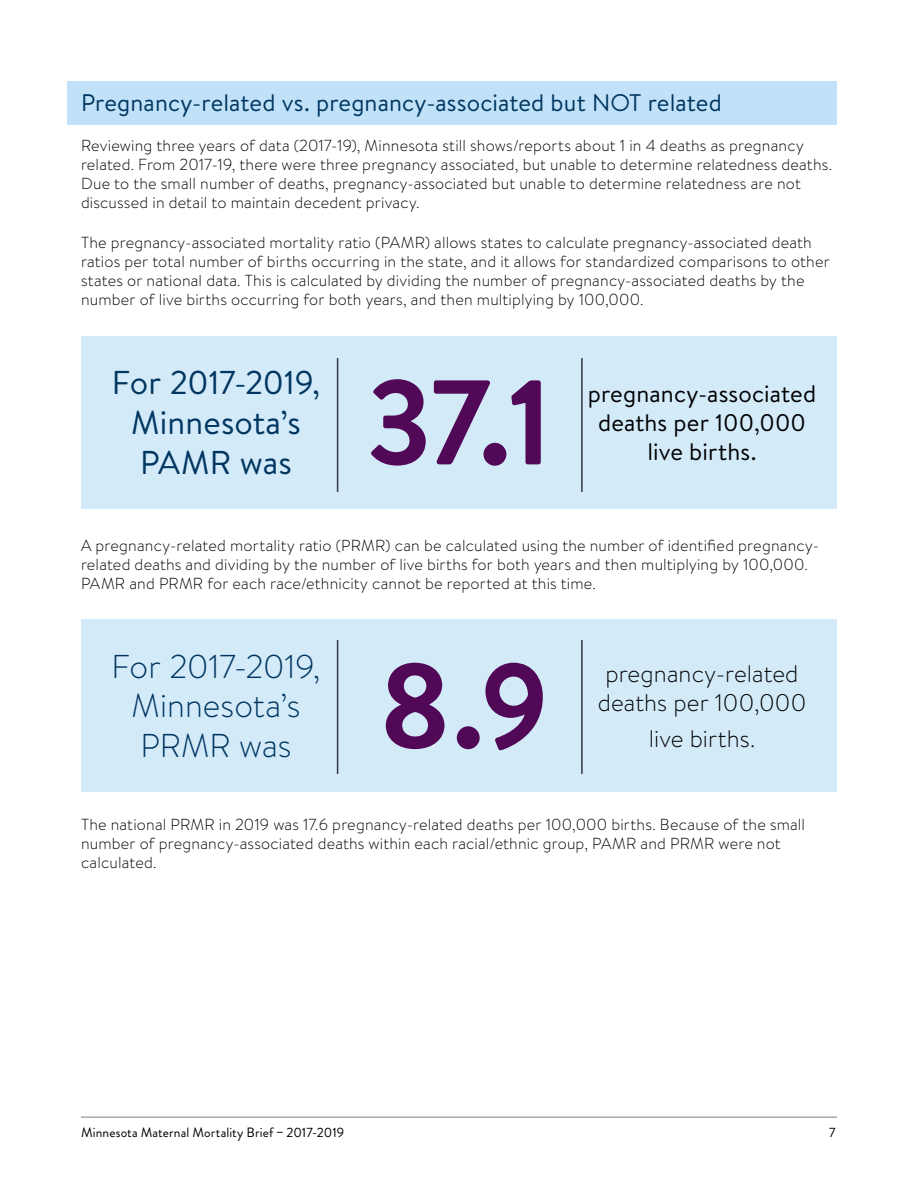
<style>
.page{position:relative;width:918px;height:1188px;background:#fff}
.page>*{position:absolute;margin:0;border:0;box-sizing:border-box;transform-origin:0 0}
.t1{font:700 120px "Brandon Text";color:#510856}
.t2{font:33px/39.6px "Brandon Text";color:#003660;text-align:center}
.t3{font:300 33px/39.6px "Brandon Text";color:#003660;text-align:center}
.t4{font:24px "Brandon Text";letter-spacing:.005em;color:#003660}
.t5{font:24px/28.8px "Brandon Text";letter-spacing:.005em;color:#000;text-align:center}
.t6{font:300 24px/28.8px "Brandon Text";letter-spacing:.005em;color:#000;text-align:center}
.t7{font:300 15.9px/19.2px "Brandon Text";letter-spacing:.01em;color:#000}
.t8{font:13.5px "Brandon Grotesque";letter-spacing:.01em;color:#000}
</style>
<div class="page">
<hr style="left:81px;top:1116px;width:756px;height:2px;background:#a5a8ac">
<div style="left:68px;top:81px;width:769px;height:44px;background:#c0e1f7"></div>
<div style="left:81px;top:336px;width:756px;height:173px;background:#d3eaf9"></div>
<hr style="left:337px;top:358px;width:1px;height:134px;background:#343741">
<hr style="left:581px;top:358px;width:2px;height:134px;background:#343741">
<div style="left:81px;top:620px;width:756px;height:172px;background:#d3eaf9"></div>
<hr style="left:337px;top:640px;width:1px;height:134px;background:#343741">
<hr style="left:581px;top:640px;width:2px;height:134px;background:#343741">
<h3 class="t4" style="left:81px;top:87px;width:642px">Pregnancy-related vs. pregnancy-associated but NOT related</h3>
<p class="t7" style="left:81px;top:135px;width:753px">Reviewing three years of data (2017-19), Minnesota still shows/reports about 1 in 4 deaths as pregnancy related. From 2017-19, there were three pregnancy associated, but unable to determine relatedness deaths.<br>Due to the small number of deaths, pregnancy-associated but unable to determine relatedness are not discussed in detail to maintain decedent privacy.</p>
<p class="t7" style="left:81px;top:232px;width:750px">The pregnancy-associated mortality ratio (PAMR) allows states to calculate pregnancy-associated death ratios per total number of births occurring in the state, and it allows for standardized comparisons to other states or national data. This is calculated by dividing the number of pregnancy-associated deaths by the number of live births occurring for both years, and then multiplying by 100,000.</p>
<p class="t2" style="left:112px;top:362px;width:210px">For 2017-2019,<br>Minnesota’s<br>PAMR was</p>
<p class="t1" style="left:366px;top:339px;width:188px">37.1</p>
<p class="t5" style="left:588px;top:378px;width:230px">pregnancy-associated deaths per 100,000 live births.</p>
<p class="t7" style="left:81px;top:535px;width:740px">A pregnancy-related mortality ratio (PRMR) can be calculated using the number of identified pregnancy&shy;related deaths and dividing by the number of live births for both years and then multiplying by 100,000.<br>PAMR and PRMR for each race/ethnicity cannot be reported at this time.</p>
<p class="t3" style="left:112px;top:645px;width:210px">For 2017-2019,<br>Minnesota’s<br>PRMR was</p>
<p class="t1" style="left:379px;top:623px;width:172px">8.9</p>
<p class="t6" style="left:598px;top:658px;width:210px">pregnancy-related deaths per 100,000</p>
<p class="t6" style="left:649px;top:723px;width:108px">live births.</p>
<p class="t7" style="left:81px;top:814px;width:726px">The national PRMR in 2019 was 17.6 pregnancy-related deaths per 100,000 births. Because of the small number of pregnancy-associated deaths within each racial/ethnic group, PAMR and PRMR were not calculated.</p>
<p class="t8" style="left:81px;top:1123px;width:265px">Minnesota Maternal Mortality Brief − 2017-2019</p>
<p class="t8" style="left:829px;top:1123px;width:8px">7</p>
</div>
